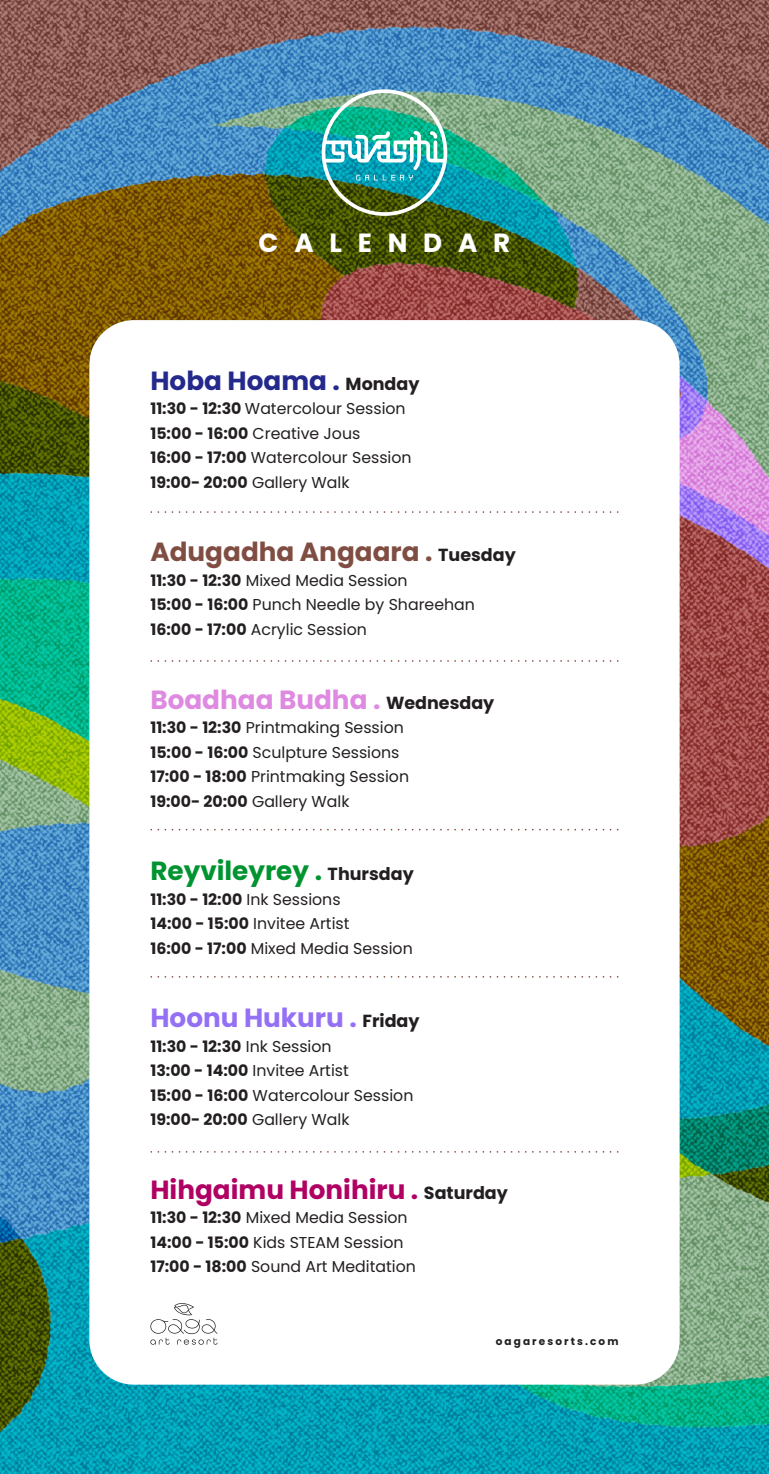
<style>
.page{position:relative;width:769px;height:1474px;background:#fff}
.page>*{position:absolute;margin:0;border:0;box-sizing:border-box;transform-origin:0 0}
.t1{font:700 26.25px "Poppins";color:#b00063}
.t2{font:700 26.25px "Poppins";color:#804d42}
.t3{font:700 26.25px "Poppins";color:#de8ae0}
.t4{font:700 26.25px "Poppins";color:#009430}
.t5{font:700 26.25px "Poppins";color:#9470f5}
.t6{font:700 26.25px "Poppins";color:#24298c}
.t7{font:700 26.25px "Poppins";letter-spacing:.6em;color:#fff}
.t8{font:15.75px "Poppins";color:#231f20}
.t9{font:700 15.75px "Poppins";color:#231f20}
.t10{font:700 10.5px "Poppins";letter-spacing:.2em;color:#231f20}
.s1{font-size:17.5px;color:#231f20}
.s2{font-weight:700}
.s3{font-weight:400}
</style>
<div class="page">
<img style="left:0;top:0;width:768px;height:1473px">
<img style="left:321px;top:89px;width:126px;height:127px">
<div style="left:89px;top:320px;width:590px;height:1064px;background:#fff;border-radius:45px"></div>
<svg style="left:158px;top:511px;width:460px;height:2px"></svg>
<svg style="left:158px;top:660px;width:460px;height:2px"></svg>
<svg style="left:158px;top:828px;width:460px;height:2px"></svg>
<svg style="left:158px;top:976px;width:460px;height:1px"></svg>
<svg style="left:158px;top:1151px;width:460px;height:1px"></svg>
<svg style="left:150px;top:1303px;width:67px;height:41px"></svg>
<p class="t7" style="left:258px;top:228px;width:253px">CALENDAR</p>
<p class="t6" style="left:150px;top:365px;width:270px">Hoba Hoama . <span class="s1">Monday</span></p>
<p class="t8" style="left:150px;top:400px;width:257px"><span class="s2">11:30 - 12:30</span> Watercolour Session</p>
<p class="t8" style="left:150px;top:424px;width:211px"><span class="s2">15:00 - 16:00</span> Creative Jous</p>
<p class="t8" style="left:150px;top:449px;width:262px"><span class="s2">16:00 - 17:00</span> Watercolour Session</p>
<p class="t9" style="left:150px;top:473px;width:200px">19:00- 20:00 <span class="s3">Gallery Walk</span></p>
<p class="t2" style="left:150px;top:537px;width:367px">Adugadha Angaara . <span class="s1">Tuesday</span></p>
<p class="t8" style="left:150px;top:571px;width:259px"><span class="s2">11:30 - 12:30</span> Mixed Media Session</p>
<p class="t8" style="left:150px;top:596px;width:326px"><span class="s2">15:00 - 16:00</span> Punch Needle by Shareehan</p>
<p class="t8" style="left:150px;top:620px;width:218px"><span class="s2">16:00 - 17:00</span> Acrylic Session</p>
<p class="t3" style="left:150px;top:684px;width:345px">Boadhaa Budha . <span class="s1">Wednesday</span></p>
<p class="t8" style="left:150px;top:718px;width:255px"><span class="s2">11:30 - 12:30</span> Printmaking Session</p>
<p class="t8" style="left:150px;top:743px;width:250px"><span class="s2">15:00 - 16:00</span> Sculpture Sessions</p>
<p class="t8" style="left:150px;top:767px;width:260px"><span class="s2">17:00 - 18:00</span> Printmaking Session</p>
<p class="t9" style="left:150px;top:792px;width:200px">19:00- 20:00 <span class="s3">Gallery Walk</span></p>
<p class="t4" style="left:150px;top:855px;width:265px">Reyvileyrey . <span class="s1">Thursday</span></p>
<p class="t9" style="left:150px;top:890px;width:192px">11:30 - 12:00 <span class="s3">Ink Sessions</span></p>
<p class="t8" style="left:150px;top:914px;width:200px"><span class="s2">14:00 - 15:00</span> Invitee Artist</p>
<p class="t8" style="left:150px;top:939px;width:264px"><span class="s2">16:00 - 17:00</span> Mixed Media Session</p>
<p class="t5" style="left:150px;top:1002px;width:270px">Hoonu Hukuru . <span class="s1">Friday</span></p>
<p class="t9" style="left:150px;top:1037px;width:183px">11:30 - 12:30 <span class="s3">Ink Session</span></p>
<p class="t8" style="left:150px;top:1061px;width:200px"><span class="s2">13:00 - 14:00</span> Invitee Artist</p>
<p class="t8" style="left:150px;top:1086px;width:264px"><span class="s2">15:00 - 16:00</span> Watercolour Session</p>
<p class="t9" style="left:150px;top:1110px;width:200px">19:00- 20:00 <span class="s3">Gallery Walk</span></p>
<p class="t1" style="left:150px;top:1174px;width:359px">Hihgaimu Honihiru . <span class="s1">Saturday</span></p>
<p class="t8" style="left:150px;top:1208px;width:259px"><span class="s2">11:30 - 12:30</span> Mixed Media Session</p>
<p class="t8" style="left:150px;top:1233px;width:254px"><span class="s2">14:00 - 15:00</span> Kids STEAM Session</p>
<p class="t8" style="left:150px;top:1257px;width:267px"><span class="s2">17:00 - 18:00</span> Sound Art Meditation</p>
<p class="t10" style="left:495px;top:1334px;width:124px">oagaresorts.com</p>
</div>
